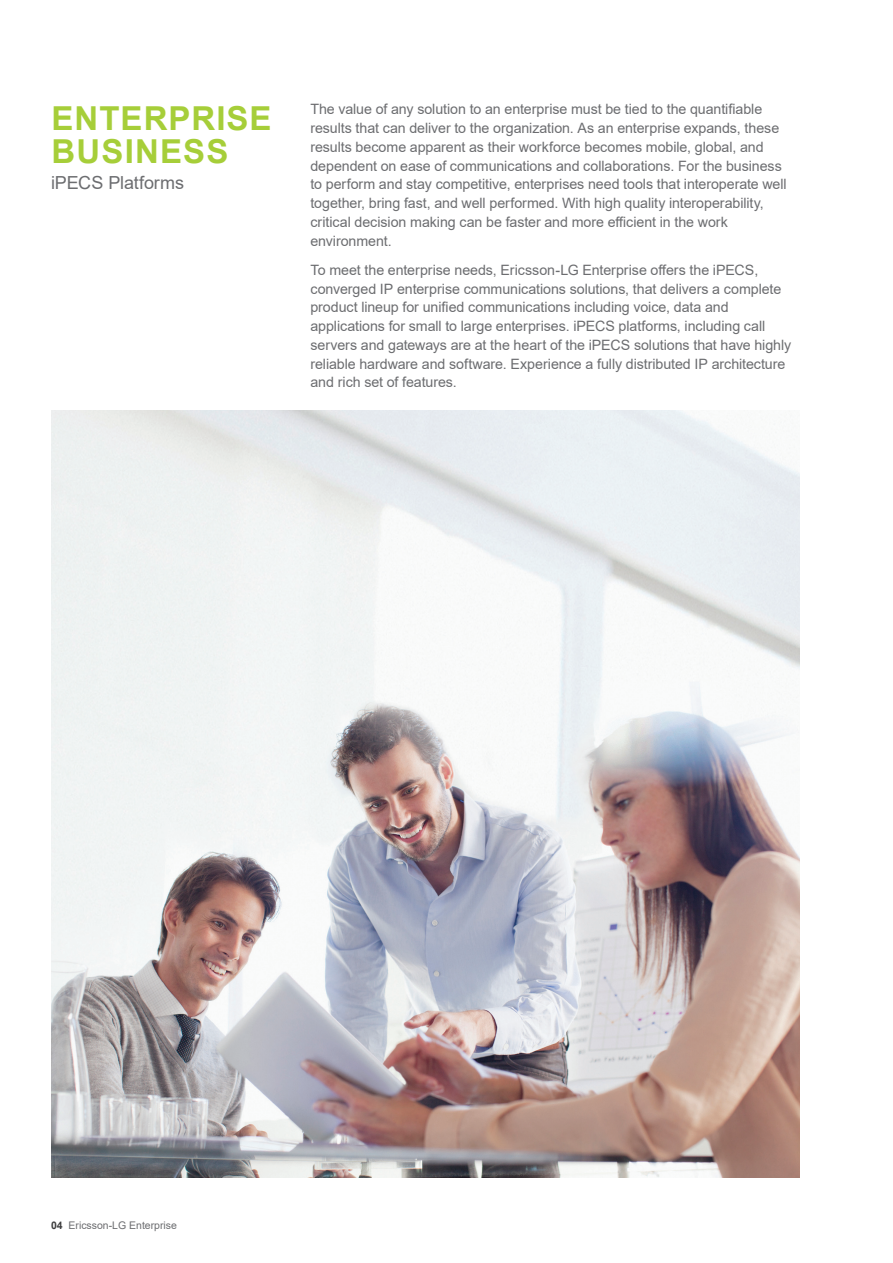
<style>
.page{position:relative;width:893px;height:1263px;background:#fff}
.page>*{position:absolute;margin:0;border:0;box-sizing:border-box;transform-origin:0 0}
.Section{font:700 33px/33px "Arial";letter-spacing:.03em;color:#a6ce39}
.Section-2{font:18px "Arial";letter-spacing:-.005em;color:#6c6d70}
.intro-body{font:14.25px/18.8px "Arial";letter-spacing:-.005em;color:#6c6d70}
.t1{font:10.5px "Arial";color:#6c6d70}
.s1{font-weight:700;color:#3e3e3f}
</style>
<div class="page">
<img style="left:51px;top:410px;width:748px;height:768px">
<p class="Section" style="left:52px;top:103px;width:221px">ENTERPRISE<br>BUSINESS</p>
<p class="Section-2" style="left:51px;top:170px;width:134px">iPECS Platforms</p>
<p class="intro-body" style="left:310px;top:100px;width:478px">The value of any solution to an enterprise must be tied to the quantifiable results that can deliver to the organization. As an enterprise expands, these results become apparent as their workforce becomes mobile, global, and dependent on ease of communications and collaborations. For the business to perform and stay competitive, enterprises need tools that interoperate well together, bring fast, and well performed. With high quality interoperability, critical decision making can be faster and more efficient in the work environment.</p>
<p class="intro-body" style="left:310px;top:260px;width:482px">To meet the enterprise needs, Ericsson-LG Enterprise offers the iPECS, converged IP enterprise communications solutions, that delivers a complete product lineup for unified communications including voice, data and applications for small to large enterprises. iPECS platforms, including call servers and gateways are at the heart of the iPECS solutions that have highly reliable hardware and software. Experience a fully distributed IP architecture and rich set of features.</p>
<p class="t1" style="left:51px;top:1218px;width:128px"><span class="s1">04</span> Ericsson-LG Enterprise</p>
</div>
